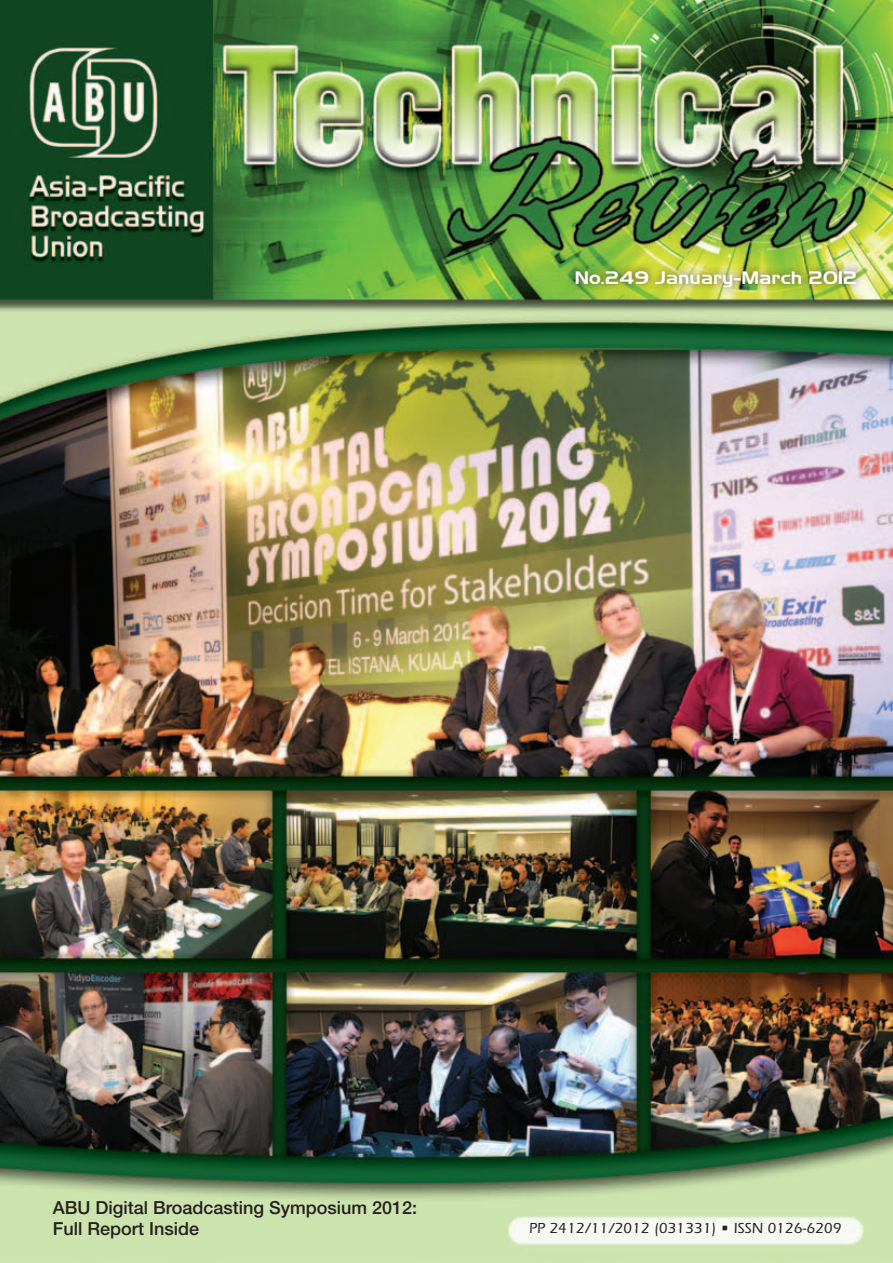
<style>
.page{position:relative;width:893px;height:1263px;background:#fff}
.page>*{position:absolute;margin:0;border:0;box-sizing:border-box;transform-origin:0 0}
.t1{font:500 18px/21.6px "Helvetica Neue";color:#231f20}
.t2{font:18px "Slicker";color:#fff;scale:1.1 1}
.t3{font:500 15px "Itc Eras";color:#231f20}
</style>
<div class="page">
<img style="left:0;top:0;width:893px;height:1263px">
<div style="left:567px;top:261px;width:297px;height:34px;background:#231f20;opacity:.75"></div>
<p class="t2" style="left:574px;top:270px;width:259px">No.249 January-March 2012</p>
<p class="t1" style="left:53px;top:1196px;width:366px">ABU Digital Broadcasting Symposium 2012:<br>Full Report Inside</p>
<p class="t3" style="left:529px;top:1220px;width:314px">PP 2412/11/2012 (031331) • ISSN 0126-6209</p>
</div>
